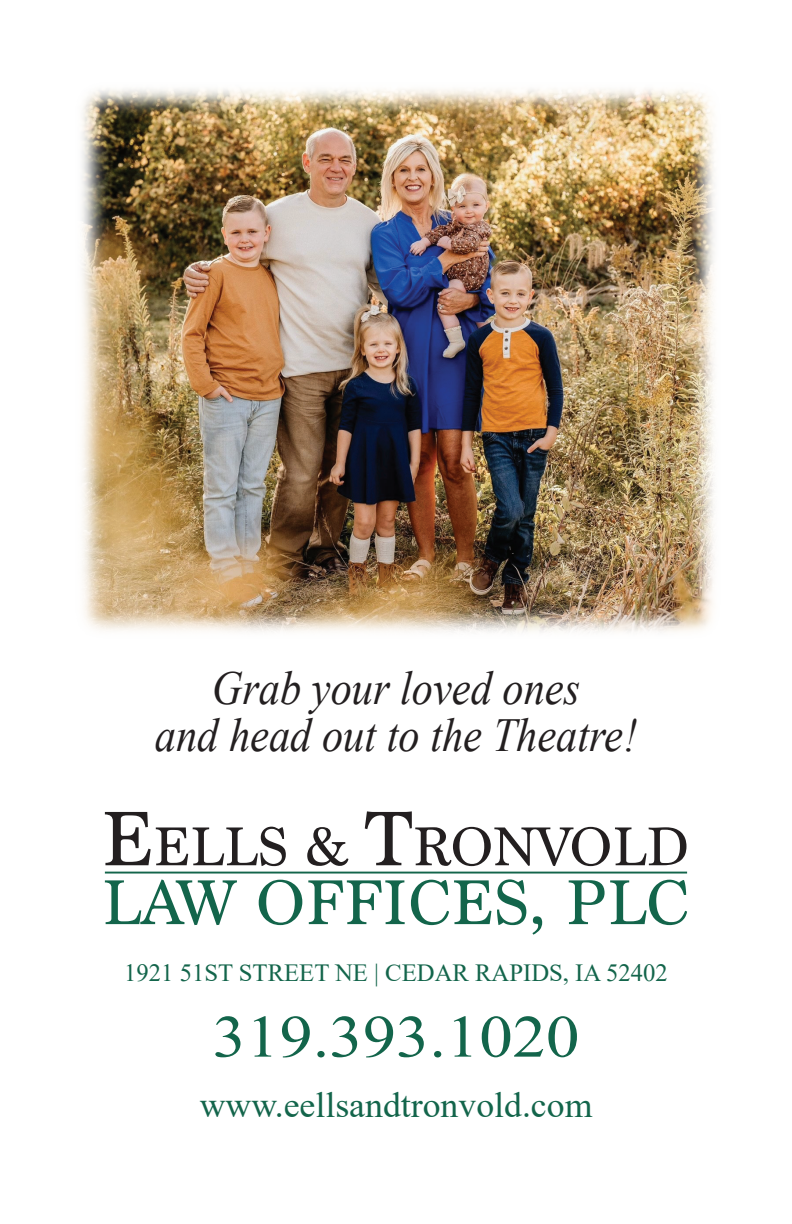
<style>
.page{position:relative;width:792px;height:1224px;background:#fff}
.page>*{position:absolute;margin:0;border:0;box-sizing:border-box;transform-origin:0 0}
.t1{font:59.8px "Times New Roman";color:#13654b;scale:1.11 1}
.t2{font:italic 47.4px/47.2px "Times New Roman";color:#231f20;text-align:center;scale:.9 1}
.t3{font:35.8px "Times New Roman";color:#13654b}
.t4{font:24.6px "Times New Roman";color:#13654b}
</style>
<div class="page">
<svg style="left:105px;top:812px;width:181px;height:54px"></svg>
<svg style="left:307px;top:827px;width:41px;height:39px"></svg>
<svg style="left:365px;top:811px;width:321px;height:55px"></svg>
<svg style="left:105px;top:879px;width:132px;height:46px"></svg>
<svg style="left:259px;top:880px;width:43px;height:45px"></svg>
<svg style="left:308px;top:880px;width:97px;height:44px"></svg>
<svg style="left:411px;top:880px;width:80px;height:45px"></svg>
<svg style="left:497px;top:879px;width:29px;height:46px"></svg>
<svg style="left:532px;top:916px;width:10px;height:19px"></svg>
<svg style="left:569px;top:880px;width:118px;height:45px"></svg>
<hr style="left:105px;top:872px;width:582px;height:2px;background:#13654b">
<img style="left:82px;top:89px;width:632px;height:543px">
<p class="t2" style="left:155px;top:664px;width:537px">Grab your loved ones<br>and head out to the Theatre!</p>
<p class="t4" style="left:124px;top:955px;width:545px">1921 51ST STREET NE | CEDAR RAPIDS, IA 52402</p>
<p class="t1" style="left:213px;top:994px;width:332px">319.393.1020</p>
<p class="t3" style="left:200px;top:1080px;width:394px">www.eellsandtronvold.com</p>
</div>
